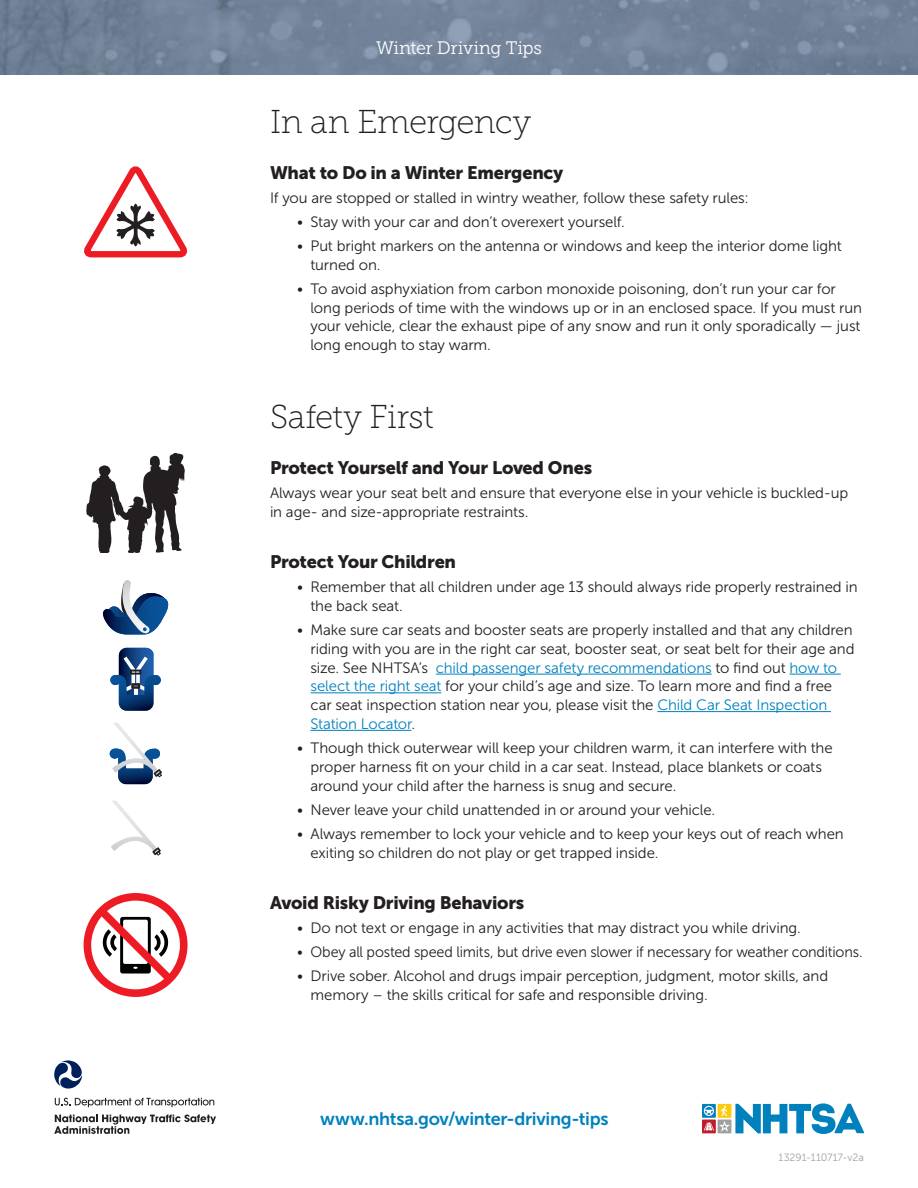
<style>
.page{position:relative;width:918px;height:1188px;background:#fff}
.page>*{position:absolute;margin:0;border:0;box-sizing:border-box;transform-origin:0 0}
.t1{font:33px "Museo Slab 100";letter-spacing:-.015em;color:#231f20}
.t2{font:18px "Museo Sans 900";letter-spacing:-.015em;color:#231f20}
.t3{font:18px "Museo Sans 700";letter-spacing:-.015em;color:#0081be}
.t4{font:18px "Museo Slab 300";letter-spacing:-.015em;color:#fff}
.Body{font:15px/18.8px "Museo Sans 300";letter-spacing:-.01em;color:#231f20}
.Body-2{font:15px "Museo Sans 300";letter-spacing:-.01em;color:#231f20;scale:.96 1}
.t5{font:10.5px "Museo Sans 300";letter-spacing:.005em;color:#a0a0a0}
.s1{color:#0081be}
</style>
<div class="page">
<img style="left:0;top:0;width:918px;height:75px">
<hr style="left:436px;top:674px;width:276px;height:1px;background:#0081be">
<hr style="left:789px;top:674px;width:52px;height:1px;background:#0081be">
<hr style="left:310px;top:692px;width:131px;height:1px;background:#0081be">
<hr style="left:657px;top:711px;width:174px;height:1px;background:#0081be">
<hr style="left:310px;top:730px;width:102px;height:1px;background:#0081be">
<svg style="left:54px;top:1060px;width:29px;height:29px"></svg>
<svg style="left:55px;top:1098px;width:159px;height:9px"></svg>
<svg style="left:54px;top:1114px;width:162px;height:20px"></svg>
<svg style="left:84px;top:166px;width:103px;height:92px"></svg>
<svg style="left:702px;top:1104px;width:14px;height:14px"></svg>
<div style="left:702px;top:1120px;width:14px;height:13px;background:#be1d2c"></div>
<svg style="left:704px;top:1103px;width:160px;height:31px"></svg>
<svg style="left:86px;top:454px;width:99px;height:99px"></svg>
<svg style="left:110px;top:723px;width:52px;height:61px"></svg>
<svg style="left:116px;top:648px;width:38px;height:27px"></svg>
<img style="left:110px;top:675px;width:51px;height:36px">
<svg style="left:103px;top:580px;width:66px;height:54px"></svg>
<svg style="left:111px;top:801px;width:50px;height:55px"></svg>
<svg style="left:84px;top:893px;width:104px;height:104px"></svg>
<p class="t4" style="left:376px;top:38px;width:167px">Winter Driving Tips</p>
<p class="t1" style="left:270px;top:104px;width:263px">In an Emergency</p>
<p class="t2" style="left:270px;top:162px;width:295px">What to Do in a Winter Emergency</p>
<p class="Body" style="left:270px;top:188px;width:480px">If you are stopped or stalled in wintry weather, follow these safety rules:</p>
<p class="Body" style="left:297px;top:212px;width:329px">• Stay with your car and don’t overexert yourself.</p>
<p class="Body" style="left:310px;top:237px;width:533px;text-indent:-14px">• Put bright markers on the antenna or windows and keep the interior dome light turned on.</p>
<p class="Body" style="left:310px;top:279px;width:553px;text-indent:-14px">• To avoid asphyxiation from carbon monoxide poisoning, don’t run your car for long periods of time with the windows up or in an enclosed space. If you must run your vehicle, clear the exhaust pipe of any snow and run it only sporadically — just long enough to stay warm.</p>
<p class="t1" style="left:270px;top:399px;width:165px">Safety First</p>
<p class="t2" style="left:270px;top:457px;width:324px">Protect Yourself and Your Loved Ones</p>
<p class="Body" style="left:270px;top:484px;width:580px">Always wear your seat belt and ensure that everyone else in your vehicle is buckled-up in age- and size-appropriate restraints.</p>
<p class="t2" style="left:270px;top:552px;width:188px">Protect Your Children</p>
<p class="Body" style="left:310px;top:578px;width:549px;text-indent:-14px">• Remember that all children under age 13 should always ride properly restrained in the back seat.</p>
<p class="Body" style="left:310px;top:621px;width:546px;text-indent:-14px">• Make sure car seats and booster seats are properly installed and that any children riding with you are in the right car seat, booster seat, or seat belt for their age and size. See NHTSA’s <span class="s1">child passenger safety recommendations</span> to find out <span class="s1">how to select the right seat</span> for your child’s age and size. To learn more and find a free car seat inspection station near you, please visit the <span class="s1">Child Car Seat Inspection Station Locator</span>.</p>
<p class="Body" style="left:310px;top:739px;width:524px;text-indent:-14px">• Though thick outerwear will keep your children warm, it can interfere with the proper harness fit on your child in a car seat. Instead, place blankets or coats around your child after the harness is snug and secure.</p>
<p class="Body" style="left:297px;top:800px;width:420px">• Never leave your child unattended in or around your vehicle.</p>
<p class="Body" style="left:310px;top:824px;width:535px;text-indent:-14px">• Always remember to lock your vehicle and to keep your keys out of reach when exiting so children do not play or get trapped inside.</p>
<p class="t2" style="left:270px;top:892px;width:256px">Avoid Risky Driving Behaviors</p>
<p class="Body" style="left:297px;top:918px;width:505px">• Do not text or engage in any activities that may distract you while driving.</p>
<p class="Body-2" style="left:297px;top:944px;width:591px">• Obey all posted speed limits, but drive even slower if necessary for weather conditions.</p>
<p class="Body" style="left:310px;top:967px;width:519px;text-indent:-14px">• Drive sober. Alcohol and drugs impair perception, judgment, motor skills, and memory – the skills critical for safe and responsible driving.</p>
<p class="t3" style="left:320px;top:1109px;width:290px">www.nhtsa.gov/winter-driving-tips</p>
<p class="t5" style="left:779px;top:1152px;width:87px">13291-110717-v2a</p>
</div>
